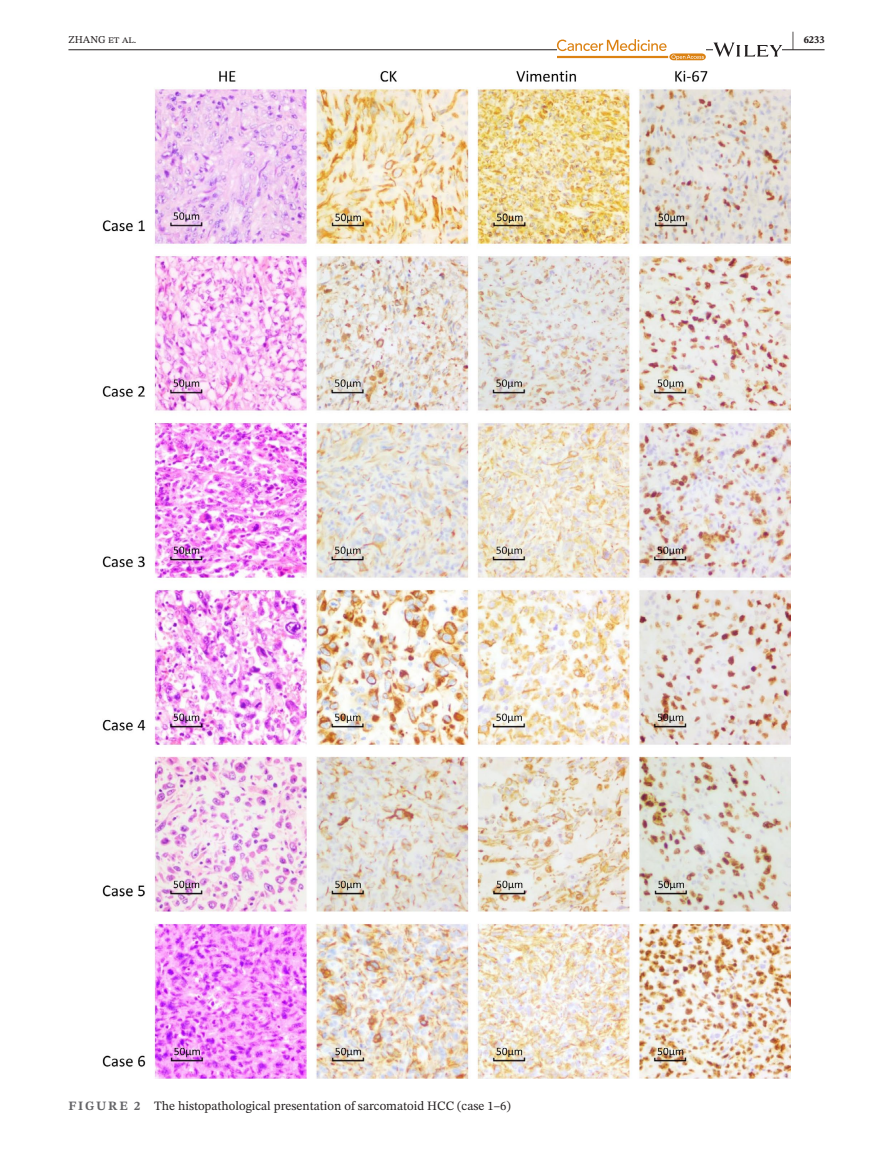
<style>
.page{position:relative;width:893px;height:1174px;background:#fff}
.page>*{position:absolute;margin:0;border:0;box-sizing:border-box;transform-origin:0 0}
.t1{font:700 21px "STIX Two Text";color:#231f20;scale:.42 1}
.t2{font:12.75px "STIX Two Text";color:#231f20}
.t3{font:10.5px "STIX Two Text";color:#231f20}
.t4{font:700 10.5px "STIX Two Text";color:#231f20}
.s1{font-weight:700;color:#636366}
</style>
<div class="page">
<hr style="left:68px;top:49px;width:756px;height:1px;background:#231f20">
<svg style="left:557px;top:39px;width:149px;height:21px"></svg>
<svg style="left:713px;top:43px;width:69px;height:14px"></svg>
<img style="left:102px;top:70px;width:689px;height:1008px">
<h1 class="t1" style="left:792px;top:24px;width:8px">|</h1>
<p class="t3" style="left:68px;top:32px;width:69px">ZHANG et al.</p>
<p class="t4" style="left:804px;top:32px;width:22px">6233</p>
<p class="t2" style="left:68px;top:1097px;width:444px"><span class="s1">FIGURE 2</span> The histopathological presentation of sarcomatoid HCC (case 1–6)</p>
</div>
